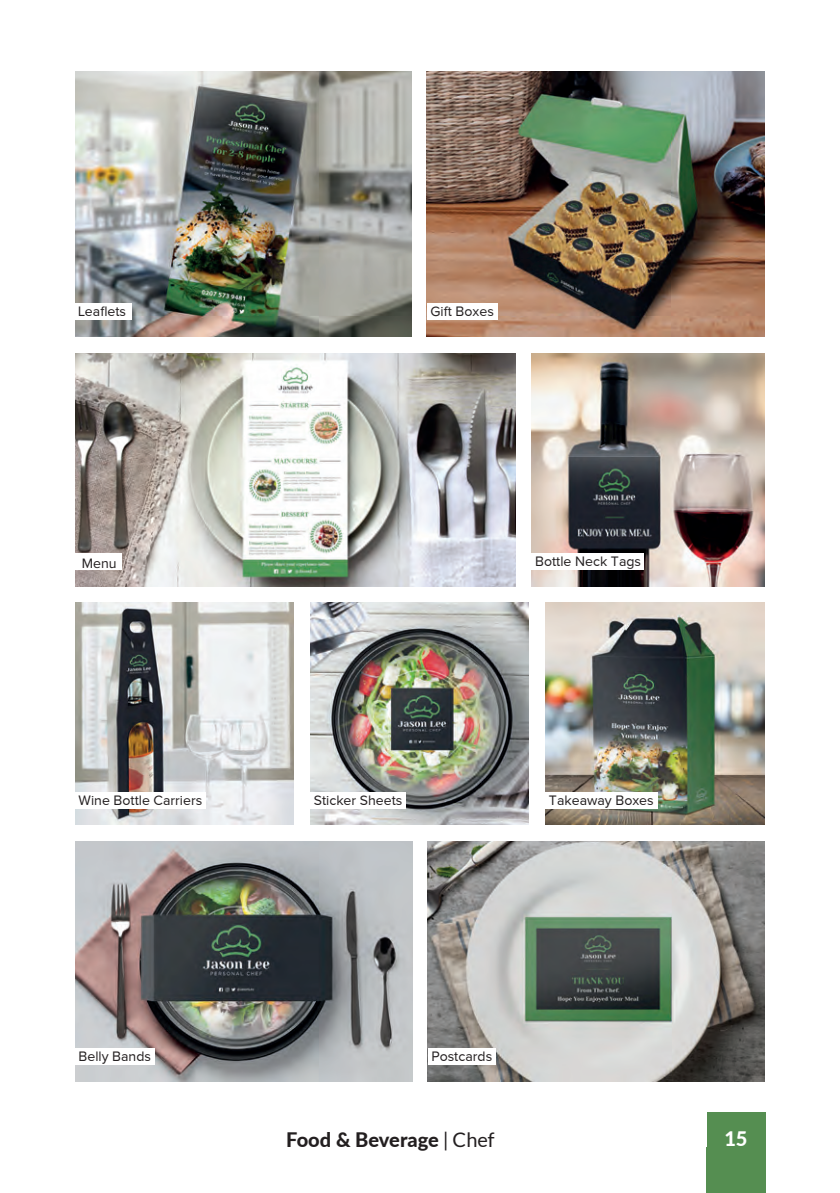
<style>
.page{position:relative;width:840px;height:1193px;background:#fff}
.page>*{position:absolute;margin:0;border:0;box-sizing:border-box;transform-origin:0 0}
.t1{font:800 20px "Lato";letter-spacing:-.005em;color:#231f20}
.t2{font:800 20px "Lato";color:#fff}
.t3{font:14.2px "Proxima Nova";color:#231f20}
.t4{font:700 14.2px "Proxima Nova";color:#231f20}
.s1{font-weight:400}
</style>
<div class="page">
<img style="left:427px;top:71px;width:336px;height:265px">
<img style="left:427px;top:841px;width:336px;height:240px">
<img style="left:75px;top:353px;width:440px;height:233px">
<img style="left:75px;top:71px;width:336px;height:265px">
<img style="left:75px;top:841px;width:337px;height:240px">
<img style="left:531px;top:353px;width:232px;height:233px">
<img style="left:545px;top:603px;width:218px;height:222px">
<img style="left:310px;top:603px;width:218px;height:222px">
<img style="left:75px;top:603px;width:218px;height:222px">
<div style="left:75px;top:303px;width:56px;height:17px;background:#fff"></div>
<div style="left:427px;top:303px;width:70px;height:17px;background:#fff"></div>
<div style="left:75px;top:553px;width:46px;height:17px;background:#fff"></div>
<div style="left:531px;top:553px;width:113px;height:17px;background:#fff"></div>
<div style="left:75px;top:792px;width:130px;height:16px;background:#fff"></div>
<div style="left:310px;top:792px;width:95px;height:16px;background:#fff"></div>
<div style="left:545px;top:792px;width:112px;height:16px;background:#fff"></div>
<div style="left:75px;top:1048px;width:80px;height:17px;background:#fff"></div>
<div style="left:427px;top:1048px;width:68px;height:17px;background:#fff"></div>
<div style="left:705px;top:1112px;width:60px;height:81px;background:#558e51"></div>
<p class="t3" style="left:78px;top:304px;width:50px">Leaflets</p>
<p class="t3" style="left:430px;top:304px;width:65px">Gift Boxes</p>
<p class="t3" style="left:82px;top:553px;width:36px">Menu</p>
<p class="t3" style="left:535px;top:554px;width:107px">Bottle Neck Tags</p>
<p class="t3" style="left:79px;top:792px;width:125px">Wine Bottle Carriers</p>
<p class="t3" style="left:313px;top:792px;width:90px">Sticker Sheets</p>
<p class="t3" style="left:548px;top:792px;width:106px">Takeaway Boxes</p>
<p class="t3" style="left:79px;top:1048px;width:74px">Belly Bands</p>
<p class="t3" style="left:431px;top:1048px;width:62px">Postcards</p>
<p class="t4" style="left:341px;top:1126px;width:158px">Food &amp; Beverage | <span class="s1">Chef</span></p>
<h1 class="t1" style="left:286px;top:1124px;width:210px">Food &amp; Beverage <span class="s1">| Chef</span></h1>
<h1 class="t2" style="left:724px;top:1123px;width:25px">15</h1>
</div>
